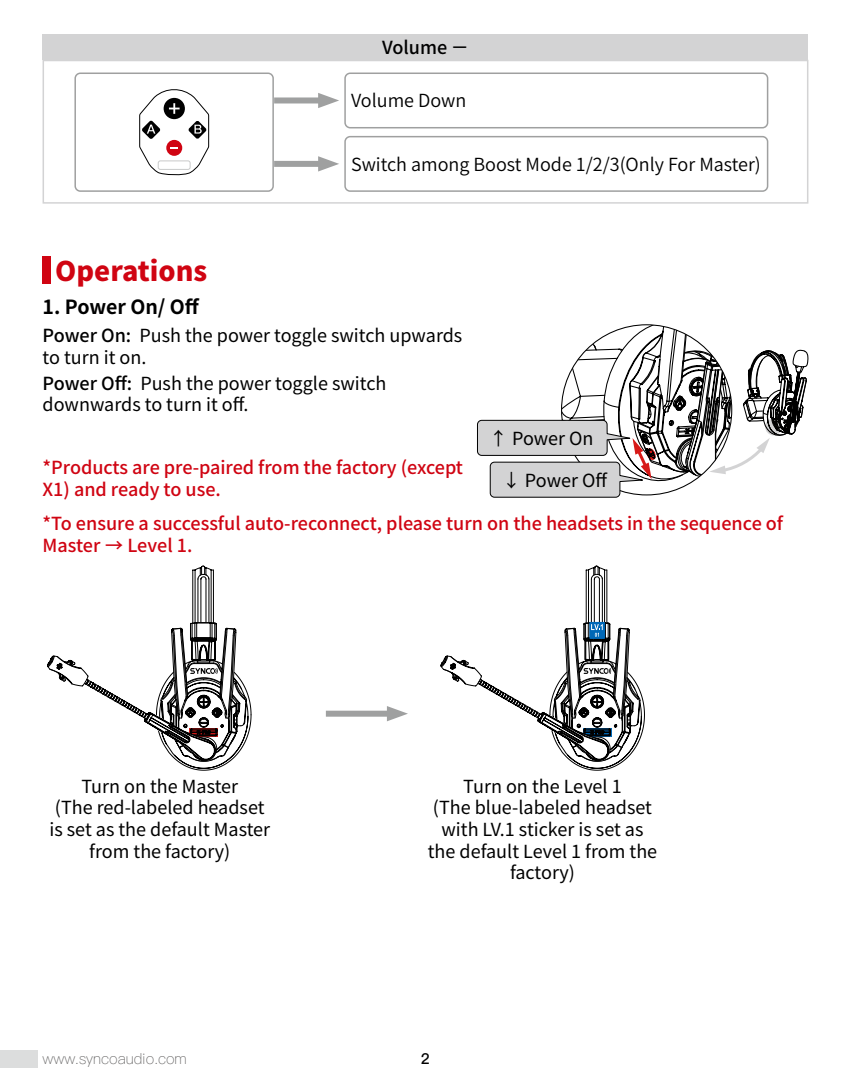
<style>
.page{position:relative;width:851px;height:1089px;background:#fff}
.page>*{position:absolute;margin:0;border:0;box-sizing:border-box;transform-origin:0 0}
.t1{font:800 27px "Source Han Sans CN";color:#d00412}
.t2{font:700 19.5px "Source Han Sans CN";letter-spacing:-.005em;color:#000}
.t3{font:18px/21.6px "Source Han Sans CN";color:#000}
.t4{font:500 18px/21.6px "Source Han Sans CN";color:#d00412}
.t5{font:18px "Source Han Sans CN";color:#000}
.t6{font:500 18px "Source Han Sans CN";color:#000}
.t7{font:15px "Ping Fang SC Light";color:#656464}
.t8{font:15px "Ping Fang SC Bold";color:#000}
.s1{font-weight:500}
</style>
<div class="page">
<div style="left:0;top:1050px;width:38px;height:17px;background:#dcdddd"></div>
<div style="left:43px;top:60px;width:765px;height:144px;border:2px solid #d3d3d4"></div>
<div style="left:43px;top:34px;width:765px;height:26px;background:#d3d3d4"></div>
<div style="left:74px;top:72px;width:200px;height:120px;border:2px solid #9fa0a0;border-radius:5px"></div>
<div style="left:344px;top:72px;width:424px;height:56px;border:2px solid #9fa0a0;border-radius:5px"></div>
<div style="left:344px;top:136px;width:424px;height:56px;border:2px solid #9fa0a0;border-radius:5px"></div>
<div style="left:274px;top:97px;width:49px;height:6px;background:#9fa0a0"></div>
<svg style="left:318px;top:93px;width:21px;height:15px"></svg>
<div style="left:274px;top:161px;width:49px;height:6px;background:#9fa0a0"></div>
<svg style="left:318px;top:156px;width:21px;height:15px"></svg>
<svg style="left:139px;top:89px;width:70px;height:87px"></svg>
<div style="left:158px;top:160px;width:32px;height:10px;border:1px solid #c9caca;border-radius:2px"></div>
<div style="left:43px;top:257px;width:8px;height:27px;background:#d00412"></div>
<svg style="left:477px;top:325px;width:332px;height:173px"></svg>
<svg style="left:440px;top:565px;width:205px;height:206px"></svg>
<svg style="left:47px;top:565px;width:205px;height:206px"></svg>
<div style="left:326px;top:710px;width:65px;height:6px;background:#9fa0a0"></div>
<svg style="left:387px;top:706px;width:21px;height:15px"></svg>
<p class="t6" style="left:382px;top:37px;width:88px">Volume －</p>
<p class="t5" style="left:351px;top:91px;width:117px">Volume Down</p>
<p class="t5" style="left:351px;top:154px;width:411px">Switch among Boost Mode 1/2/3(Only For Master)</p>
<h1 class="t1" style="left:55px;top:255px;width:153px">Operations</h1>
<p class="t2" style="left:43px;top:296px;width:158px">1. Power On/ Off</p>
<p class="t3" style="left:43px;top:325px;width:421px"><span class="s1">Power On:</span> Push the power toggle switch upwards to turn it on.</p>
<p class="t3" style="left:43px;top:373px;width:345px"><span class="s1">Power Off:</span> Push the power toggle switch downwards to turn it off.</p>
<p class="t4" style="left:43px;top:457px;width:422px">*Products are pre-paired from the factory (except<br>X1) and ready to use.</p>
<p class="t3" style="left:489px;top:428px;width:105px">↑ Power On</p>
<p class="t3" style="left:502px;top:469px;width:107px">↓ Power Off</p>
<p class="t4" style="left:43px;top:513px;width:742px">*To ensure a successful auto-reconnect, please turn on the headsets in the sequence of<br>Master → Level 1.</p>
<p class="t3" style="left:49px;top:775px;width:222px;text-align:center">Turn on the Master<br>(The red-labeled headset is set as the default Master from the factory)</p>
<p class="t3" style="left:427px;top:775px;width:231px;text-align:center">Turn on the Level 1<br>(The blue-labeled headset with LV.1 sticker is set as the default Level 1 from the factory)</p>
<p class="t7" style="left:43px;top:1049px;width:146px">www.syncoaudio.com</p>
<p class="t8" style="left:421px;top:1049px;width:10px">2</p>
</div>
